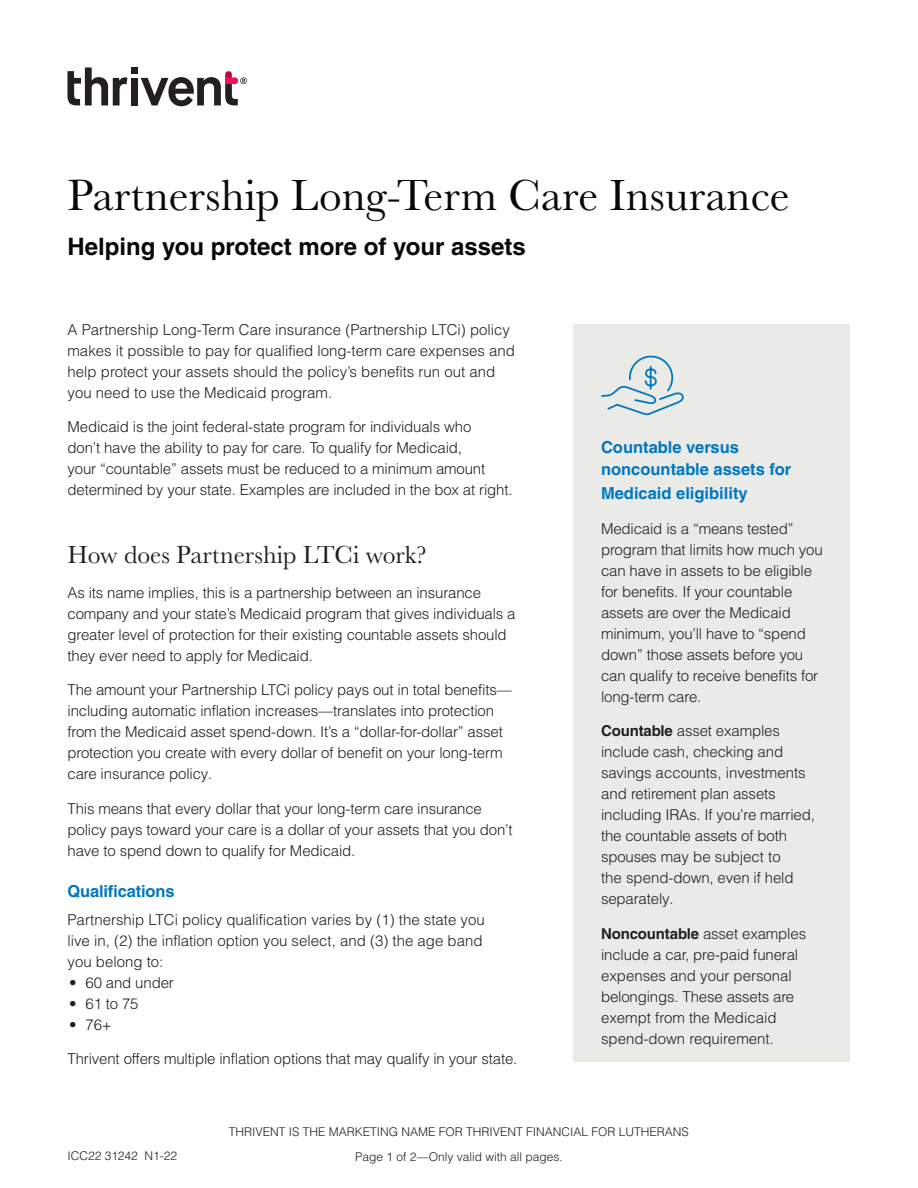
<style>
.page{position:relative;width:918px;height:1188px;background:#fff}
.page>*{position:absolute;margin:0;border:0;box-sizing:border-box;transform-origin:0 0}
.t1{font:45px "Baskerville URW";color:#070906}
.t2{font:25.5px "Baskerville URW";color:#231f20}
.t3{font:700 24px "Helvetica LT Pro";color:#070906}
.t4{font:700 16.5px/22.5px "Helvetica LT Pro";color:#0077bf}
.t5{font:300 15px/21px "Helvetica LT Pro";letter-spacing:-.01em;color:#231f20}
.t6{font:300 12px "Helvetica LT Pro";color:#231f20}
.s1{font-weight:700}
</style>
<div class="page">
<div style="left:574px;top:324px;width:276px;height:737px;background:#eaeae7"></div>
<svg style="left:68px;top:68px;width:59px;height:37px"></svg>
<div style="left:131px;top:78px;width:7px;height:27px;background:#231f20"></div>
<div style="left:131px;top:68px;width:7px;height:6px;background:#231f20"></div>
<svg style="left:141px;top:71px;width:106px;height:35px"></svg>
<svg style="left:601px;top:355px;width:83px;height:61px"></svg>
<p class="t1" style="left:68px;top:165px;width:724px">Partnership Long-Term Care Insurance</p>
<p class="t3" style="left:68px;top:232px;width:460px">Helping you protect more of your assets</p>
<p class="t5" style="left:68px;top:319px;width:449px">A Partnership Long-Term Care insurance (Partnership LTCi) policy makes it possible to pay for qualified long-term care expenses and help protect your assets should the policy’s benefits run out and you need to use the Medicaid program.</p>
<p class="t5" style="left:68px;top:416px;width:447px">Medicaid is the joint federal-state program for individuals who<br>don’t have the ability to pay for care. To qualify for Medicaid,<br>your “countable” assets must be reduced to a minimum amount determined by your state. Examples are included in the box at right.</p>
<p class="t2" style="left:68px;top:538px;width:361px">How does Partnership LTCi work?</p>
<p class="t5" style="left:68px;top:582px;width:450px">As its name implies, this is a partnership between an insurance company and your state’s Medicaid program that gives individuals a greater level of protection for their existing countable assets should they ever need to apply for Medicaid.</p>
<p class="t5" style="left:68px;top:679px;width:446px">The amount your Partnership LTCi policy pays out in total benefits— including automatic inflation increases—translates into protection from the Medicaid asset spend-down. It’s a “dollar-for-dollar” asset protection you create with every dollar of benefit on your long-term care insurance policy.</p>
<p class="t5" style="left:68px;top:798px;width:447px">This means that every dollar that your long-term care insurance policy pays toward your care is a dollar of your assets that you don’t have to spend down to qualify for Medicaid.</p>
<p class="t4" style="left:68px;top:880px;width:109px">Qualifications</p>
<p class="t5" style="left:68px;top:909px;width:419px">Partnership LTCi policy qualification varies by (1) the state you live in, (2) the inflation option you select, and (3) the age band you belong to:</p>
<p class="t5" style="left:69px;top:972px;width:106px">• 60 and under</p>
<p class="t5" style="left:69px;top:993px;width:71px">• 61 to 75</p>
<p class="t5" style="left:69px;top:1014px;width:44px">• 76+</p>
<p class="t5" style="left:68px;top:1048px;width:451px">Thrivent offers multiple inflation options that may qualify in your state.</p>
<p class="t4" style="left:601px;top:436px;width:192px">Countable versus noncountable assets for</p>
<p class="t4" style="left:601px;top:482px;width:148px">Medicaid eligibility</p>
<p class="t5" style="left:601px;top:518px;width:223px">Medicaid is a “means tested” program that limits how much you can have in assets to be eligible for benefits. If your countable assets are over the Medicaid minimum, you’ll have to “spend down” those assets before you can qualify to receive benefits for long-term care.</p>
<p class="t5" style="left:601px;top:720px;width:216px"><span class="s1">Countable</span> asset examples include cash, checking and savings accounts, investments and retirement plan assets including IRAs. If you’re married, the countable assets of both spouses may be subject to<br>the spend-down, even if held separately.</p>
<p class="t5" style="left:601px;top:923px;width:207px"><span class="s1">Noncountable</span> asset examples include a car, pre-paid funeral expenses and your personal belongings. These assets are exempt from the Medicaid spend-down requirement.</p>
<p class="t6" style="left:68px;top:1148px;width:111px">ICC22 31242 N1-22</p>
<p class="t6" style="left:229px;top:1124px;width:462px">THRIVENT IS THE MARKETING NAME FOR THRIVENT FINANCIAL FOR LUTHERANS</p>
<p class="t6" style="left:355px;top:1149px;width:209px">Page 1 of 2—Only valid with all pages.</p>
</div>
